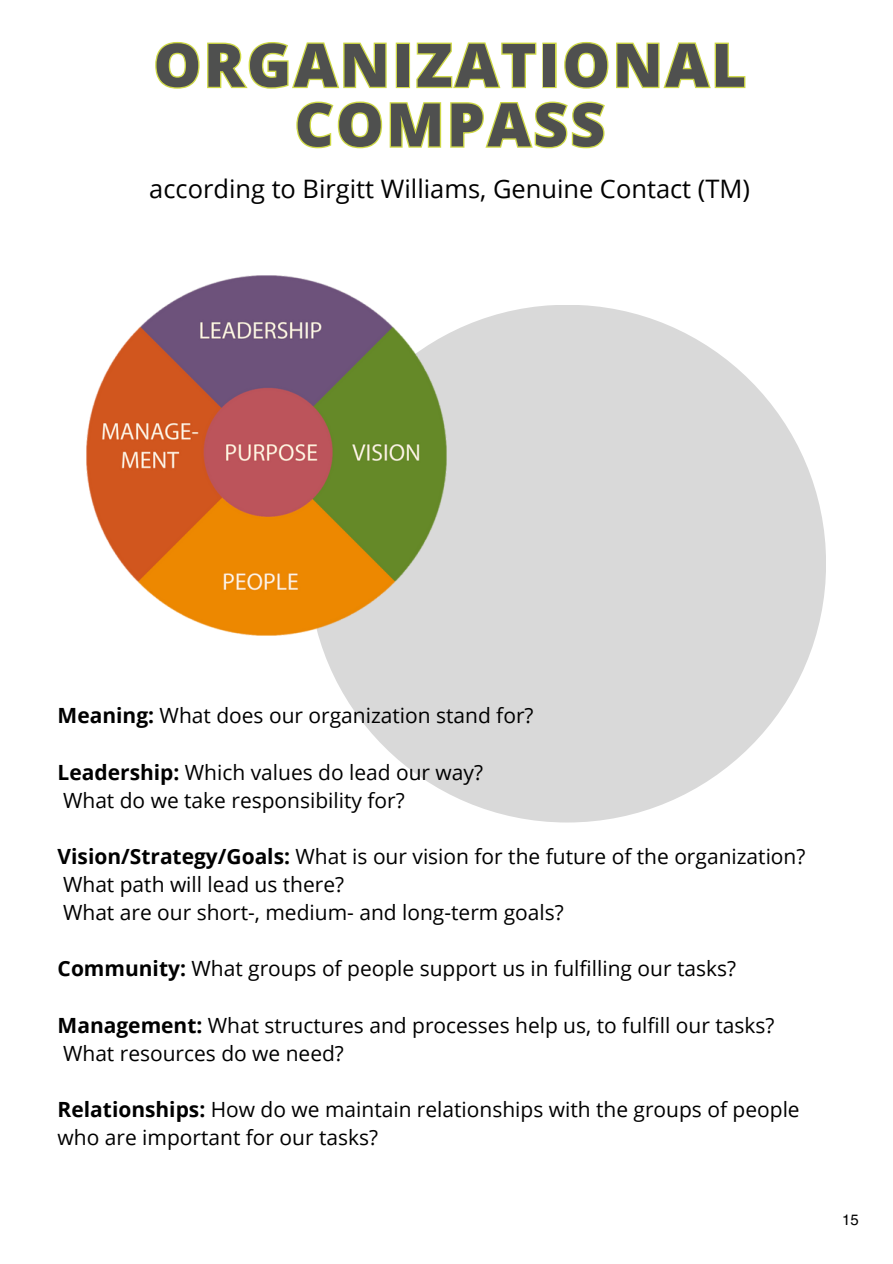
<style>
.page{position:relative;width:893px;height:1264px;background:#fff}
.page>*{position:absolute;margin:0;border:0;box-sizing:border-box;transform-origin:0 0}
.t1{font:800 60px/59.6px "Open Sans";letter-spacing:.045em;color:#4f504f;text-align:center}
.t2{font:25.5px "Open Sans";color:#000}
.t3{font:21px "Open Sans";color:#000}
.t4{font:15px "Helvetica";color:#000}
.s1{font-weight:700}
</style>
<div class="page">
<div style="left:308px;top:305px;width:518px;height:517px;background:#d9d9d9;border-radius:50%"></div>
<img style="left:86px;top:276px;width:360px;height:359px">
<svg style="left:155px;top:41px;width:591px;height:48px"></svg>
<svg style="left:296px;top:101px;width:309px;height:48px"></svg>
<p class="t1" style="left:153px;top:34px;width:594px">ORGANIZATIONAL<br>COMPASS</p>
<p class="t2" style="left:149px;top:171px;width:602px">according to Birgitt Williams, Genuine Contact (TM)</p>
<p class="t3" style="left:58px;top:701px;width:477px"><span class="s1">Meaning:</span> What does our organization stand for?</p>
<p class="t3" style="left:58px;top:757px;width:427px"><span class="s1">Leadership:</span> Which values do lead our way?</p>
<p class="t3" style="left:63px;top:785px;width:343px">What do we take responsibility for?</p>
<p class="t3" style="left:58px;top:841px;width:749px"><span class="s1">Vision/Strategy/Goals:</span> What is our vision for the future of the organization?</p>
<p class="t3" style="left:63px;top:869px;width:282px">What path will lead us there?</p>
<p class="t3" style="left:63px;top:897px;width:502px">What are our short-, medium- and long-term goals?</p>
<p class="t3" style="left:58px;top:954px;width:680px"><span class="s1">Community:</span> What groups of people support us in fulfilling our tasks?</p>
<p class="t3" style="left:58px;top:1010px;width:718px"><span class="s1">Management:</span> What structures and processes help us, to fulfill our tasks?</p>
<p class="t3" style="left:63px;top:1038px;width:282px">What resources do we need?</p>
<p class="t3" style="left:58px;top:1094px;width:743px"><span class="s1">Relationships:</span> How do we maintain relationships with the groups of people</p>
<p class="t3" style="left:58px;top:1122px;width:322px">who are important for our tasks?</p>
<p class="t4" style="left:842px;top:1213px;width:18px">15</p>
</div>
